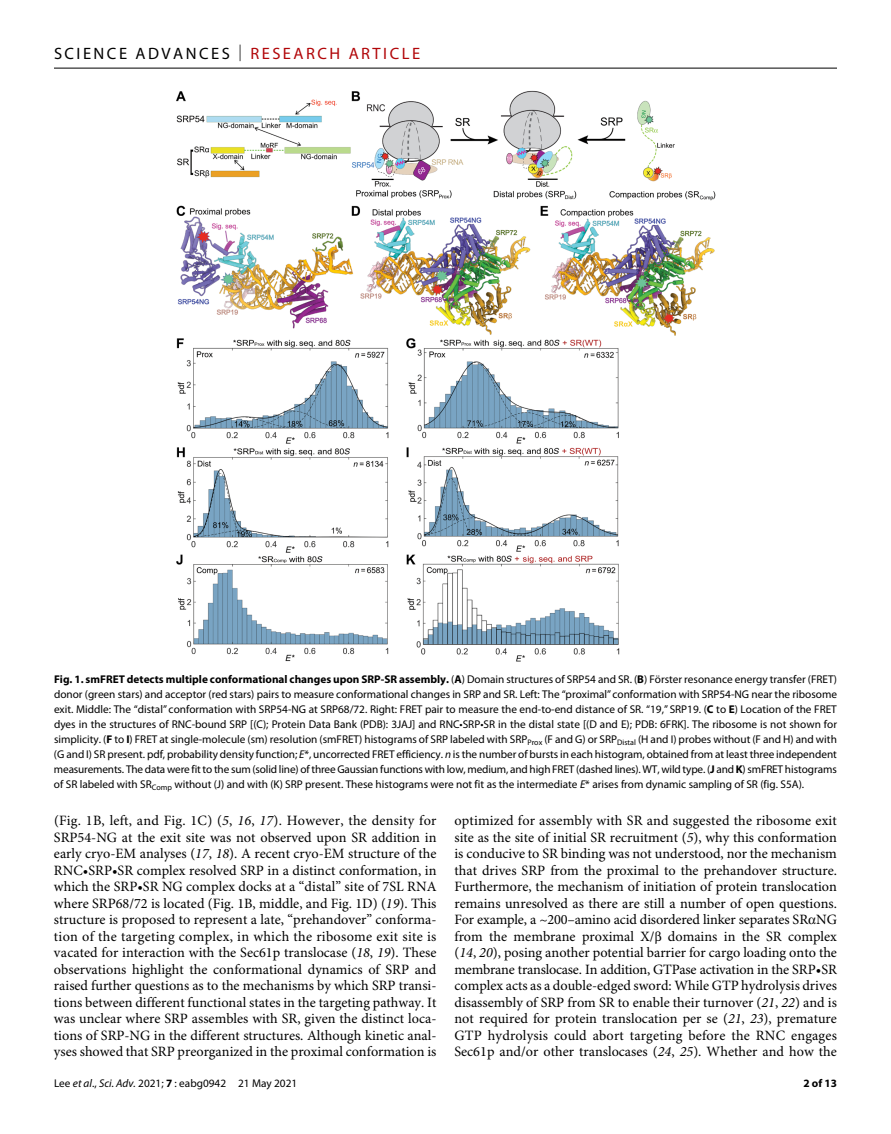
<style>
.page{position:relative;width:891px;height:1134px;background:#fff}
.page>*{position:absolute;margin:0;border:0;box-sizing:border-box;transform-origin:0 0}
.t1{font:16.5px "Myriad Pro";letter-spacing:.15em;color:#000}
.t2{font:14.25px/16.5px "Minion Pro";color:#000;text-align:justify}
.t3{font:11.25px/15px "Myriad Pro";color:#000;text-align:justify}
.t4{font:700 11.25px "Myriad Pro";color:#000}
.s1{font-weight:300}
.s2{color:#b10508}
.s3{font-weight:700}
.s4{font-style:italic}
</style>
<div class="page">
<hr style="left:54px;top:68px;width:783px;height:1px;background:#000">
<img style="left:176px;top:90px;width:540px;height:572px">
<p class="t1" style="left:54px;top:40px;width:368px">SCIENCE ADVANCES <span class="s1">|</span> <span class="s2">RESEARCH ARTICLE</span></p>
<p class="t3" style="left:54px;top:672px;width:785px"><span class="s3">Fig. 1. smFRET detects multiple conformational changes upon SRP-SR assembly.</span> (<span class="s3">A</span>) Domain structures of SRP54 and SR. (<span class="s3">B</span>) Förster resonance energy transfer (FRET) donor (green stars) and acceptor (red stars) pairs to measure conformational changes in SRP and SR. Left: The “proximal” conformation with SRP54-NG near the ribosome exit. Middle: The “distal” conformation with SRP54-NG at SRP68/72. Right: FRET pair to measure the end-to-end distance of SR. “19,” SRP19. (<span class="s3">C</span> to <span class="s3">E</span>) Location of the FRET dyes in the structures of RNC-bound SRP [(C); Protein Data Bank (PDB): 3JAJ] and RNC•SRP•SR in the distal state [(D and E); PDB: 6FRK]. The ribosome is not shown for simplicity. (<span class="s3">F</span> to <span class="s3">I</span>) FRET at single-molecule (sm) resolution (smFRET) histograms of SRP labeled with SRP<sub>Prox</sub> (F and G) or SRP<sub>Distal</sub> (H and I) probes without (F and H) and with (G and I) SR present. pdf, probability density function; <span class="s4">E</span>*, uncorrected FRET efficiency. <span class="s4">n</span> is the number of bursts in each histogram, obtained from at least three independent measurements. The data were fit to the sum (solid line) of three Gaussian functions with low, medium, and high FRET (dashed lines). WT, wild type. (<span class="s3">J</span> and <span class="s3">K</span>) smFRET histograms of SR labeled with SR<sub>Comp</sub> without (J) and with (K) SRP present. These histograms were not fit as the intermediate <span class="s4">E</span>* arises from dynamic sampling of SR (fig. S5A).</p>
<p class="t2" style="left:54px;top:814px;width:384px">(Fig. 1B, left, and Fig. 1C) (<span class="s4">5</span>, <span class="s4">16</span>, <span class="s4">17</span>). However, the density for SRP54-NG at the exit site was not observed upon SR addition in early cryo-EM analyses (<span class="s4">17</span>, <span class="s4">18</span>). A recent cryo-EM structure of the RNC•SRP•SR complex resolved SRP in a distinct conformation, in which the SRP•SR NG complex docks at a “distal” site of 7SL RNA where SRP68/72 is located (Fig. 1B, middle, and Fig. 1D) (<span class="s4">19</span>). This structure is proposed to represent a late, “prehandover” conforma&shy;tion of the targeting complex, in which the ribosome exit site is vacated for interaction with the Sec61p translocase (<span class="s4">18</span>, <span class="s4">19</span>). These observations highlight the conformational dynamics of SRP and raised further questions as to the mechanisms by which SRP transi&shy;tions between different functional states in the targeting pathway. It was unclear where SRP assembles with SR, given the distinct loca&shy;tions of SRP-NG in the different structures. Although kinetic anal&shy;yses showed that SRP preorganized in the proximal conformation is</p>
<p class="t2" style="left:454px;top:814px;width:384px">optimized for assembly with SR and suggested the ribosome exit site as the site of initial SR recruitment (<span class="s4">5</span>), why this conformation is conducive to SR binding was not understood, nor the mechanism that drives SRP from the proximal to the prehandover structure.<br>Furthermore, the mechanism of initiation of protein translocation remains unresolved as there are still a number of open questions.<br>For example, a ~200–amino acid disordered linker separates SR NG from the membrane proximal X/ domains in the SR complex (<span class="s4">14</span>, <span class="s4">20</span>), posing another potential barrier for cargo loading onto the membrane translocase. In addition, GTPase activation in the SRP•SR complex acts as a double-edged sword: While GTP hydrolysis drives disassembly of SRP from SR to enable their turnover (<span class="s4">21</span>, <span class="s4">22</span>) and is not required for protein translocation per se (<span class="s4">21</span>, <span class="s4">23</span>), premature GTP hydrolysis could abort targeting before the RNC engages Sec61p and/or other translocases (<span class="s4">24</span>, <span class="s4">25</span>). Whether and how the</p>
<p class="t3" style="left:54px;top:1076px;width:245px">Lee <span class="s4">et al</span>., <span class="s4">Sci. Adv.</span> 2021; <span class="s3">7</span> : eabg0942 21 May 2021</p>
<p class="t4" style="left:803px;top:1074px;width:35px">2 of 13</p>
</div>
